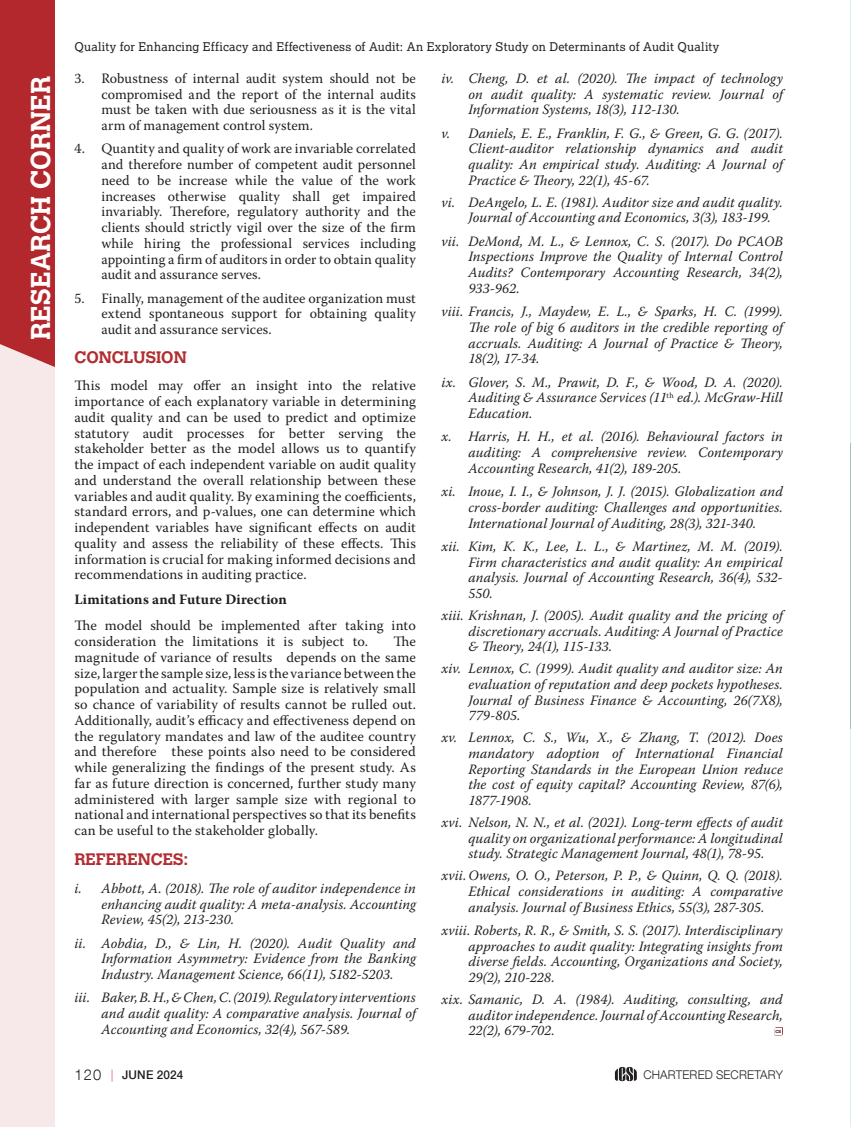
<style>
.page{position:relative;width:851px;height:1127px;background:#fff}
.page>*{position:absolute;margin:0;border:0;box-sizing:border-box;transform-origin:0 0}
.t1{font:700 27px "Calvert MT Std";letter-spacing:.01em;color:#fff}
.t2{font:700 16.5px "Calvert MT Std";color:#b22d31}
.References_Tex_Roman{font:italic 14.25px/15.8px "Warnock Pro";letter-spacing:.005em;color:#231f20;text-align:justify}
.Tab-1{font:14.25px/15.8px "Warnock Pro";letter-spacing:.005em;color:#231f20;text-align:justify}
.t3{font:700 14.25px "Warnock Pro";letter-spacing:.01em;color:#231f20}
.Intro{font:12px "Lexia Da Ma";letter-spacing:.02em;color:#231f20}
.t4{font:300 12px "Helvetica Neue LT Com";letter-spacing:.01em;color:#231f20}
.t5{font:500 12px "Helvetica Neue LT Com";letter-spacing:.015em;color:#231f20}
.t6{font:700 4.35px "Calvert MT Std";color:#231f20}
.s1{font-weight:300;font-size:15px}
.s2{font-weight:300;color:#ed1c24}
</style>
<div class="page">
<hr style="left:850px;top:0;width:1px;height:1127px;background:#dff0e4">
<hr style="left:850px;top:443px;width:1px;height:285px;background:#98c8b3">
<svg style="left:774px;top:1027px;width:8px;height:8px"></svg>
<div style="left:0;top:0;width:55px;height:1127px;background:#f7e9ea"></div>
<div style="left:0;top:0;width:55px;height:367px;background:#b3282c"></div>
<svg style="left:614px;top:1067px;width:22px;height:14px"></svg>
<h1 class="t1" style="left:24px;top:340px;width:265px;rotate:-90deg">RESEARCH CORNER</h1>
<p class="Intro" style="left:74px;top:40px;width:646px">Quality for Enhancing Efficacy and Effectiveness of Audit: An Exploratory Study on Determinants of Audit Quality</p>
<p class="Tab-1" style="left:101px;top:70px;width:316px;text-indent:-27px">3. Robustness of internal audit system should not be compromised and the report of the internal audits must be taken with due seriousness as it is the vital arm of management control system.</p>
<p class="Tab-1" style="left:101px;top:140px;width:316px;text-indent:-27px">4. Quantity and quality of work are invariable correlated and therefore number of competent audit personnel need to be increase while the value of the work increases otherwise quality shall get impaired invariably. Therefore, regulatory authority and the clients should strictly vigil over the size of the firm while hiring the professional services including appointing a firm of auditors in order to obtain quality audit and assurance serves.</p>
<p class="Tab-1" style="left:101px;top:290px;width:316px;text-indent:-27px">5. Finally, management of the auditee organization must extend spontaneous support for obtaining quality audit and assurance services.</p>
<p class="t2" style="left:74px;top:346px;width:114px">CONCLUSION</p>
<p class="Tab-1" style="left:74px;top:377px;width:343px">This model may offer an insight into the relative importance of each explanatory variable in determining audit quality and can be used to predict and optimize statutory audit processes for better serving the stakeholder better as the model allows us to quantify the impact of each independent variable on audit quality and understand the overall relationship between these variables and audit quality. By examining the coefficients, standard errors, and p-values, one can determine which independent variables have significant effects on audit quality and assess the reliability of these effects. This information is crucial for making informed decisions and recommendations in auditing practice.</p>
<p class="t3" style="left:74px;top:591px;width:214px">Limitations and Future Direction</p>
<p class="Tab-1" style="left:74px;top:617px;width:343px">The model should be implemented after taking into consideration the limitations it is subject to.</p>
<p class="Tab-1" style="left:74px;top:633px;width:343px;text-indent:319px">The magnitude of variance of results depends on the same size, larger the sample size, less is the variance between the population and actuality. Sample size is relatively small so chance of variability of results cannot be rulled out.<br>Additionally, audit’s efficacy and effectiveness depend on the regulatory mandates and law of the auditee country and therefore these points also need to be considered while generalizing the findings of the present study. As far as future direction is concerned, further study many administered with larger sample size with regional to national and international perspectives so that its benefits can be useful to the stakeholder globally.</p>
<p class="t2" style="left:74px;top:849px;width:115px">REFERENCES:</p>
<p class="References_Tex_Roman" style="left:101px;top:880px;width:316px;text-indent:-27px">i. Abbott, A. (2018). The role of auditor independence in enhancing audit quality: A meta-analysis. Accounting Review, 45(2), 213-230.</p>
<p class="References_Tex_Roman" style="left:101px;top:935px;width:316px;text-indent:-27px">ii. Aobdia, D., &amp; Lin, H. (2020). Audit Quality and Information Asymmetry: Evidence from the Banking Industry. Management Science, 66(11), 5182-5203.</p>
<p class="References_Tex_Roman" style="left:101px;top:989px;width:316px;text-indent:-27px">iii. Baker, B. H., &amp; Chen, C. (2019). Regulatory interventions and audit quality: A comparative analysis. Journal of Accounting and Economics, 32(4), 567-589.</p>
<p class="References_Tex_Roman" style="left:468px;top:70px;width:316px;text-indent:-27px">iv. Cheng, D. et al. (2020). The impact of technology on audit quality: A systematic review. Journal of Information Systems, 18(3), 112-130.</p>
<p class="References_Tex_Roman" style="left:468px;top:125px;width:316px;text-indent:-27px">v. Daniels, E. E., Franklin, F. G., &amp; Green, G. G. (2017).<br>Client-auditor relationship dynamics and audit quality: An empirical study. Auditing: A Journal of Practice &amp; Theory, 22(1), 45-67.</p>
<p class="References_Tex_Roman" style="left:468px;top:194px;width:316px;text-indent:-27px">vi. DeAngelo, L. E. (1981). Auditor size and audit quality.<br>Journal of Accounting and Economics, 3(3), 183-199.</p>
<p class="References_Tex_Roman" style="left:468px;top:233px;width:316px;text-indent:-27px">vii. DeMond, M. L., &amp; Lennox, C. S. (2017). Do PCAOB Inspections Improve the Quality of Internal Control Audits? Contemporary Accounting Research, 34(2), 933-962.</p>
<p class="References_Tex_Roman" style="left:468px;top:303px;width:316px;text-indent:-27px">viii. Francis, J., Maydew, E. L., &amp; Sparks, H. C. (1999).<br>The role of big 6 auditors in the credible reporting of accruals. Auditing: A Journal of Practice &amp; Theory, 18(2), 17-34.</p>
<p class="References_Tex_Roman" style="left:468px;top:374px;width:316px;text-indent:-27px">ix. Glover, S. M., Prawit, D. F., &amp; Wood, D. A. (2020).<br>Auditing &amp; Assurance Services (11<sup>th</sup> ed.). McGraw-Hill Education.</p>
<p class="References_Tex_Roman" style="left:468px;top:428px;width:316px;text-indent:-27px">x. Harris, H. H., et al. (2016). Behavioural factors in auditing: A comprehensive review. Contemporary Accounting Research, 41(2), 189-205.</p>
<p class="References_Tex_Roman" style="left:468px;top:483px;width:316px;text-indent:-27px">xi. Inoue, I. I., &amp; Johnson, J. J. (2015). Globalization and cross-border auditing: Challenges and opportunities.<br>International Journal of Auditing, 28(3), 321-340.</p>
<p class="References_Tex_Roman" style="left:468px;top:538px;width:316px;text-indent:-27px">xii. Kim, K. K., Lee, L. L., &amp; Martinez, M. M. (2019).<br>Firm characteristics and audit quality: An empirical analysis. Journal of Accounting Research, 36(4), 532- 550.</p>
<p class="References_Tex_Roman" style="left:468px;top:607px;width:316px;text-indent:-27px">xiii. Krishnan, J. (2005). Audit quality and the pricing of discretionary accruals. Auditing: A Journal of Practice &amp; Theory, 24(1), 115-133.</p>
<p class="References_Tex_Roman" style="left:468px;top:660px;width:316px;text-indent:-27px">xiv. Lennox, C. (1999). Audit quality and auditor size: An evaluation of reputation and deep pockets hypotheses.<br>Journal of Business Finance &amp; Accounting, 26(7X8), 779-805.</p>
<p class="References_Tex_Roman" style="left:468px;top:729px;width:316px;text-indent:-27px">xv. Lennox, C. S., Wu, X., &amp; Zhang, T. (2012). Does mandatory adoption of International Financial Reporting Standards in the European Union reduce the cost of equity capital? Accounting Review, 87(6), 1877-1908.</p>
<p class="References_Tex_Roman" style="left:468px;top:814px;width:316px;text-indent:-27px">xvi. Nelson, N. N., et al. (2021). Long-term effects of audit quality on organizational performance: A longitudinal study. Strategic Management Journal, 48(1), 78-95.</p>
<p class="References_Tex_Roman" style="left:468px;top:867px;width:316px;text-indent:-27px">xvii.Owens, O. O., Peterson, P. P., &amp; Quinn, Q. Q. (2018).<br>Ethical considerations in auditing: A comparative analysis. Journal of Business Ethics, 55(3), 287-305.</p>
<p class="References_Tex_Roman" style="left:468px;top:922px;width:316px;text-indent:-27px">xviii. Roberts, R. R., &amp; Smith, S. S. (2017). Interdisciplinary approaches to audit quality: Integrating insights from diverse fields. Accounting, Organizations and Society, 29(2), 210-228.</p>
<p class="References_Tex_Roman" style="left:468px;top:991px;width:316px;text-indent:-27px">xix. Samanic, D. A. (1984). Auditing, consulting, and auditor independence. Journal of Accounting Research, 22(2), 679-702.</p>
<p class="t6" style="left:775px;top:1029px;width:7px">CS</p>
<p class="t5" style="left:74px;top:1068px;width:110px"><span class="s1">120</span> <span class="s2">|</span> JUNE 2024</p>
<p class="t4" style="left:643px;top:1067px;width:141px">CHARTERED SECRETARY</p>
</div>
